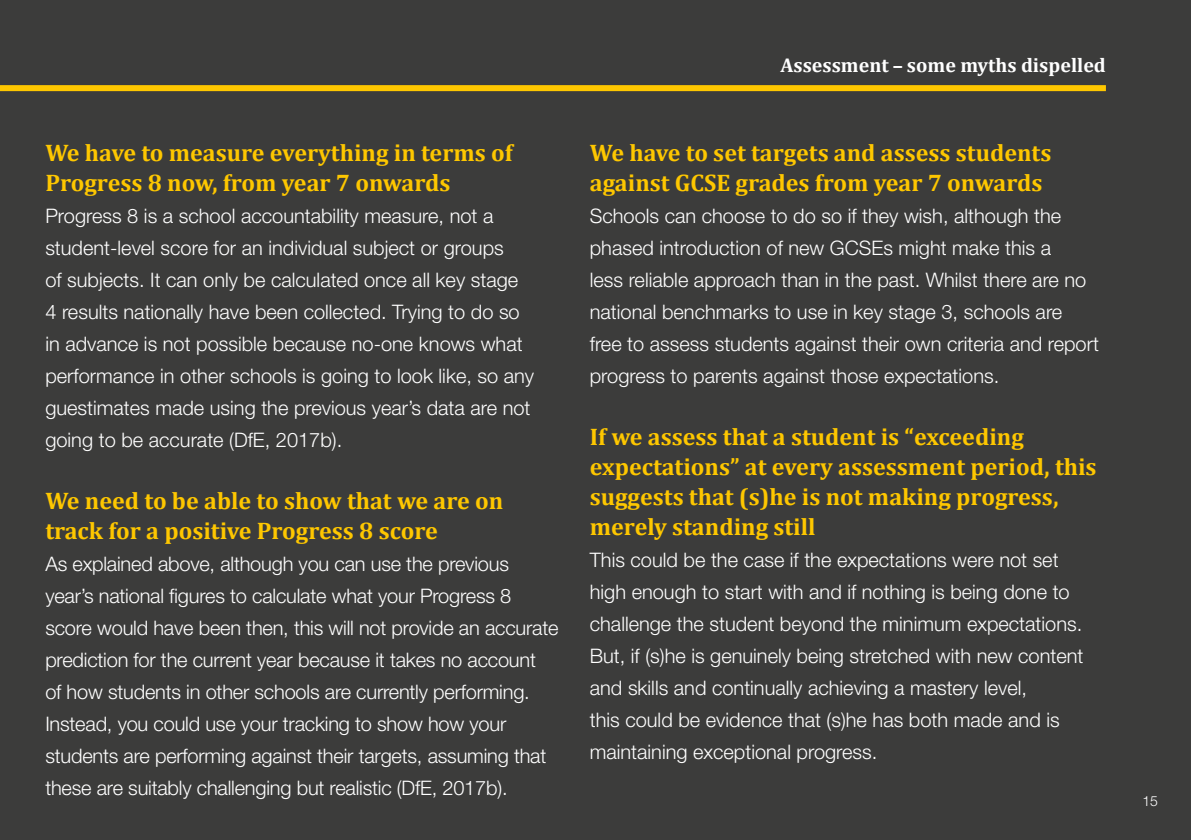
<style>
.page{position:relative;width:1191px;height:840px;background:#fff}
.page>*{position:absolute;margin:0;border:0;box-sizing:border-box;transform-origin:0 0}
.t1{font:700 24px/30px "Cambria";color:#fec700}
.t2{font:300 20px/32px "Helvetica Neue LT Std";color:#fff}
.t3{font:700 20px "Cambria";color:#fff}
.t4{font:300 14px "Helvetica Neue LT Std";color:#fff}
.s1{font-family:"Skolar Sans"}
</style>
<div class="page">
<div style="left:0;top:0;width:1191px;height:839px;background:#3c3c3b"></div>
<div style="left:0;top:85px;width:1106px;height:6px;background:#fec700"></div>
<p class="t1" style="left:45px;top:136px;width:469px">We have to measure everything in terms of<br>Progress 8 now, from year 7 onwards</p>
<p class="t2" style="left:45px;top:199px;width:490px">Progress 8 is a school accountability measure, not a student-level score for an individual subject or groups<br>of subjects. It can only be calculated once all key stage 4 results nationally have been collected. Trying to do so in advance is not possible because no-one knows what performance in other schools is going to look like, so any guestimates made using the previous year’s data are not going to be accurate (DfE, 2017b).</p>
<p class="t1" style="left:45px;top:484px;width:459px">We need to be able to show that we are on track for a positive Progress 8 score</p>
<p class="t2" style="left:45px;top:547px;width:514px">As explained above, although you can use the previous year’s national figures to calculate what your Progress 8 score would have been then, this will not provide an accurate prediction for the current year because it takes no account<br>of how students in other schools are currently performing.<br>Instead, you could use your tracking to show how your students are performing against their targets, assuming that these are suitably challenging but realistic (DfE, 2017b).</p>
<p class="t3" style="left:780px;top:51px;width:327px">Assessment <span class="s1">-</span> some myths dispelled</p>
<p class="t1" style="left:590px;top:136px;width:463px">We have to set targets and assess students against GCSE grades from year 7 onwards</p>
<p class="t2" style="left:590px;top:199px;width:510px">Schools can choose to do so if they wish, although the phased introduction of new GCSEs might make this a<br>less reliable approach than in the past. Whilst there are no national benchmarks to use in key stage 3, schools are free to assess students against their own criteria and report progress to parents against those expectations.</p>
<p class="t1" style="left:590px;top:420px;width:508px">If we assess that a student is “exceeding expectations” at every assessment period, this suggests that (s)he is not making progress, merely standing still</p>
<p class="t2" style="left:590px;top:543px;width:495px">This could be the case if the expectations were not set high enough to start with and if nothing is being done to challenge the student beyond the minimum expectations.<br>But, if (s)he is genuinely being stretched with new content and skills and continually achieving a mastery level,<br>this could be evidence that (s)he has both made and is maintaining exceptional progress.</p>
<p class="t4" style="left:1142px;top:792px;width:17px">15</p>
</div>
